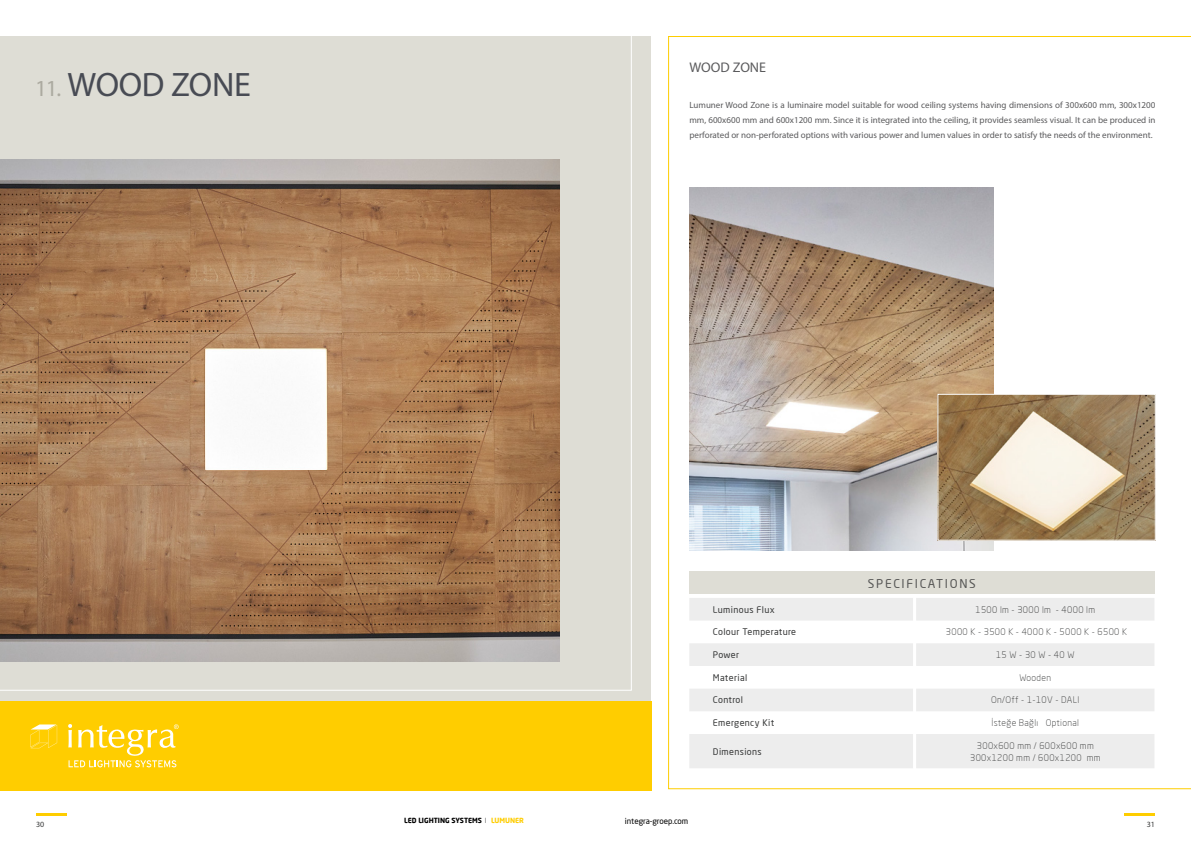
<style>
.page{position:relative;width:1191px;height:842px;background:#fff}
.page>*{position:absolute;margin:0;border:0;box-sizing:border-box;transform-origin:0 0}
.t1{font:34px "Myriad Pro";letter-spacing:-.01em;color:#484b54}
.t2{font:14px "Myriad Pro";color:#5a5a5c}
.t3{font:12px "Neo Sans Pro";letter-spacing:.14em;color:#575756}
.t4{font:9px/15px "Myriad Pro";color:#5a5a5c;text-align:justify}
.t5{font:300 9px/12px "Neo Sans Pro";letter-spacing:.04em;color:#373838;text-align:center}
.t6{font:9px "Neo Sans Pro";letter-spacing:.04em;color:#373838}
.t7{font:8px "Neo Sans Pro";color:#000}
.t8{font:8px "Myriad Pro";color:#373838}
.t9{font:700 7px "Neo Sans Pro";color:#000}
.s1{font-size:23px;color:#acaaa0}
.s2{font-weight:300}
.s3{color:#fecd00}
</style>
<div class="page">
<hr style="left:36px;top:813px;width:31px;height:3px;background:#fecd00">
<div style="left:0;top:36px;width:595px;height:655px;background:#deddd5"></div>
<img style="left:0;top:159px;width:559px;height:502px">
<hr style="left:1124px;top:813px;width:31px;height:3px;background:#fecd00">
<div style="left:595px;top:36px;width:56px;height:753px;background:#deddd5"></div>
<svg style="left:595px;top:36px;width:37px;height:655px"></svg>
<svg style="left:668px;top:36px;width:523px;height:753px"></svg>
<div style="left:689px;top:571px;width:465px;height:24px;background:#deddd5"></div>
<hr style="left:689px;top:595px;width:465px;height:3px;background:#fff">
<svg style="left:689px;top:598px;width:465px;height:170px;fill:#ededed"></svg>
<svg style="left:913px;top:598px;width:3px;height:170px"></svg>
<img style="left:689px;top:187px;width:304px;height:363px">
<img style="left:939px;top:396px;width:214px;height:142px">
<div style="left:937px;top:394px;width:218px;height:146px;border:1px solid #fff"></div>
<div style="left:0;top:701px;width:651px;height:89px;background:#ffcd00"></div>
<svg style="left:30px;top:724px;width:149px;height:43px"></svg>
<p class="t1" style="left:35px;top:63px;width:217px"><span class="s1">11.</span> WOOD ZONE</p>
<p class="t2" style="left:689px;top:58px;width:78px">WOOD ZONE</p>
<p class="t4" style="left:689px;top:97px;width:467px">Lumuner Wood Zone is a luminaire model suitable for wood ceiling systems having dimensions of 300x600 mm, 300x1200 mm, 600x600 mm and 600x1200 mm. Since it is integrated into the ceiling, it provides seamless visual. It can be produced in perforated or non-perforated options with various power and lumen values in order to satisfy the needs of the environment.</p>
<p class="t8" style="left:36px;top:819px;width:10px">30</p>
<p class="t9" style="left:404px;top:816px;width:121px">LED LIGHTING SYSTEMS <span class="s2">I</span> <span class="s3">LUMUNER</span></p>
<p class="t7" style="left:625px;top:816px;width:65px">integra-groep.com</p>
<p class="t3" style="left:868px;top:576px;width:109px">SPECIFICATIONS</p>
<p class="t6" style="left:713px;top:604px;width:63px">Luminous Flux</p>
<p class="t5" style="left:975px;top:603px;width:121px">1500 lm - 3000 lm - 4000 lm</p>
<p class="t6" style="left:713px;top:626px;width:85px">Colour Temperature</p>
<p class="t5" style="left:946px;top:626px;width:183px">3000 K - 3500 K - 4000 K - 5000 K - 6500 K</p>
<p class="t6" style="left:713px;top:649px;width:28px">Power</p>
<p class="t5" style="left:996px;top:649px;width:80px">15 W - 30 W - 40 W</p>
<p class="t6" style="left:713px;top:672px;width:36px">Material</p>
<p class="t5" style="left:1019px;top:671px;width:33px">Wooden</p>
<p class="t6" style="left:713px;top:695px;width:32px">Control</p>
<p class="t5" style="left:991px;top:694px;width:90px">On/Off - 1-10V - DALI</p>
<p class="t6" style="left:713px;top:717px;width:63px">Emergency Kit</p>
<p class="t5" style="left:991px;top:717px;width:89px">İsteğe Bağlı Optional</p>
<p class="t6" style="left:713px;top:746px;width:50px">Dimensions</p>
<p class="t5" style="left:970px;top:739px;width:132px">300x600 mm / 600x600 mm<br>300x1200 mm / 600x1200 mm</p>
<p class="t8" style="left:1146px;top:819px;width:10px">31</p>
</div>
